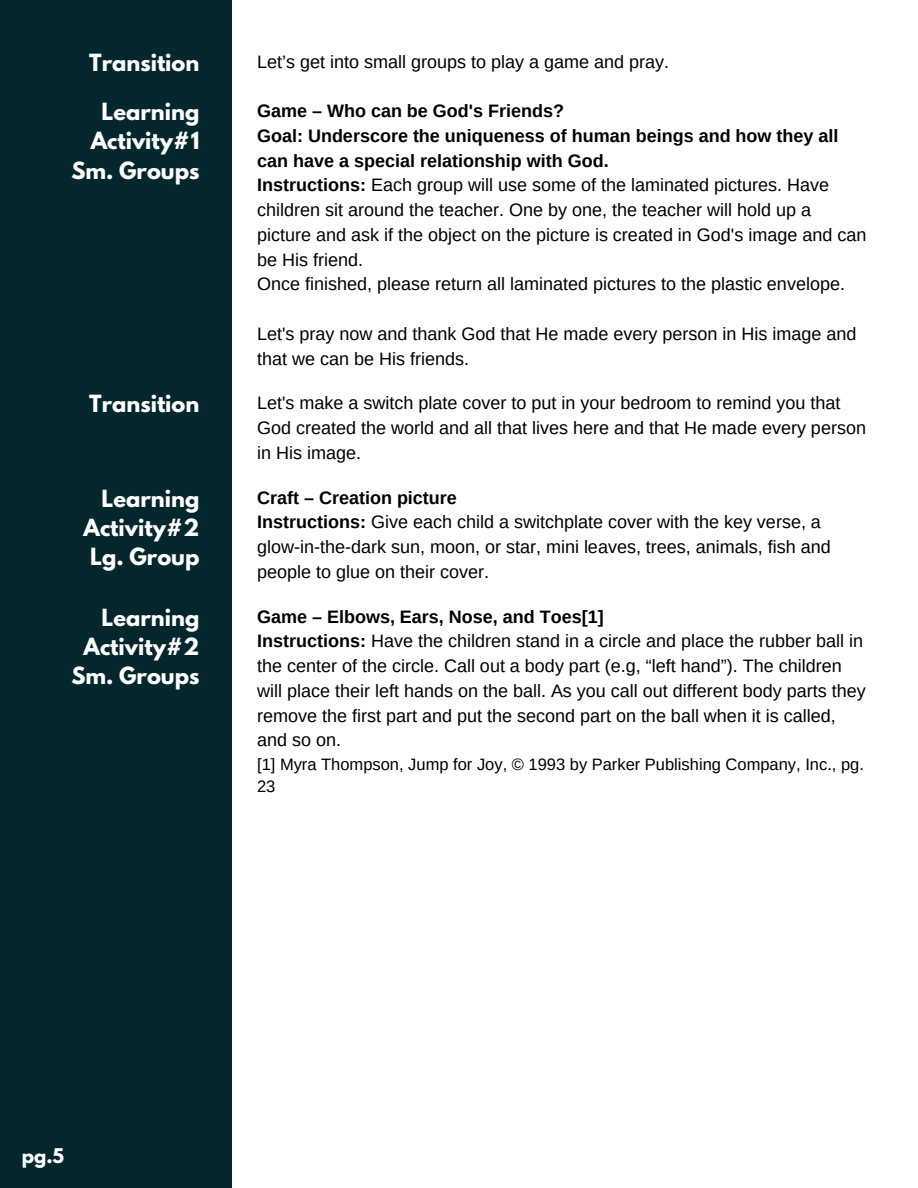
<style>
.page{position:relative;width:918px;height:1188px;background:#fff}
.page>*{position:absolute;margin:0;border:0;box-sizing:border-box;transform-origin:0 0}
.t1{font:700 21px "League Spartan";color:#fff}
.t2{font:18px/24.8px "Arimo";color:#000}
.t3{font:700 18px/24.8px "Arimo";color:#000}
.t4{font:700 18px "League Spartan";color:#fff}
.t5{font:16.5px/22.5px "Arimo";color:#000}
.s1{font-weight:700}
</style>
<div class="page">
<div style="left:0;top:0;width:231px;height:1188px;background:#03272d"></div>
<p class="t1" style="left:89px;top:53px;width:112px">Transition</p>
<p class="t2" style="left:257px;top:50px;width:413px">Let’s get into small groups to play a game and pray.</p>
<p class="t1" style="left:102px;top:101px;width:99px">Learning</p>
<p class="t1" style="left:91px;top:130px;width:110px">Activity#1</p>
<p class="t1" style="left:71px;top:160px;width:129px">Sm. Groups</p>
<p class="t3" style="left:257px;top:98px;width:308px">Game – Who can be God's Friends?</p>
<p class="t3" style="left:257px;top:123px;width:583px">Goal: Underscore the uniqueness of human beings and how they all can have a special relationship with God.</p>
<p class="t2" style="left:257px;top:173px;width:611px"><span class="s1">Instructions:</span> Each group will use some of the laminated pictures. Have children sit around the teacher. One by one, the teacher will hold up a picture and ask if the object on the picture is created in God's image and can be His friend.</p>
<p class="t2" style="left:257px;top:272px;width:589px">Once finished, please return all laminated pictures to the plastic envelope.</p>
<p class="t2" style="left:257px;top:321px;width:601px">Let's pray now and thank God that He made every person in His image and that we can be His friends.</p>
<p class="t1" style="left:89px;top:393px;width:112px">Transition</p>
<p class="t2" style="left:257px;top:391px;width:610px">Let's make a switch plate cover to put in your bedroom to remind you that<br>God created the world and all that lives here and that He made every person in His image.</p>
<p class="t1" style="left:102px;top:488px;width:99px">Learning</p>
<p class="t1" style="left:84px;top:517px;width:117px">Activity#2</p>
<p class="t1" style="left:90px;top:546px;width:111px">Lg. Group</p>
<p class="t3" style="left:257px;top:485px;width:201px">Craft – Creation picture</p>
<p class="t2" style="left:257px;top:510px;width:575px"><span class="s1">Instructions:</span> Give each child a switchplate cover with the key verse, a glow-in-the-dark sun, moon, or star, mini leaves, trees, animals, fish and people to glue on their cover.</p>
<p class="t1" style="left:102px;top:607px;width:99px">Learning</p>
<p class="t1" style="left:84px;top:636px;width:117px">Activity#2</p>
<p class="t1" style="left:71px;top:665px;width:129px">Sm. Groups</p>
<p class="t3" style="left:257px;top:604px;width:348px">Game – Elbows, Ears, Nose, and Toes[1]</p>
<p class="t2" style="left:257px;top:629px;width:610px"><span class="s1">Instructions:</span> Have the children stand in a circle and place the rubber ball in the center of the circle. Call out a body part (e.g, “left hand”). The children will place their left hands on the ball. As you call out different body parts they remove the first part and put the second part on the ball when it is called, and so on.</p>
<p class="t5" style="left:257px;top:753px;width:608px">[1] Myra Thompson, Jump for Joy, © 1993 by Parker Publishing Company, Inc., pg.<br>23</p>
<p class="t4" style="left:22px;top:1146px;width:44px">pg.5</p>
</div>
